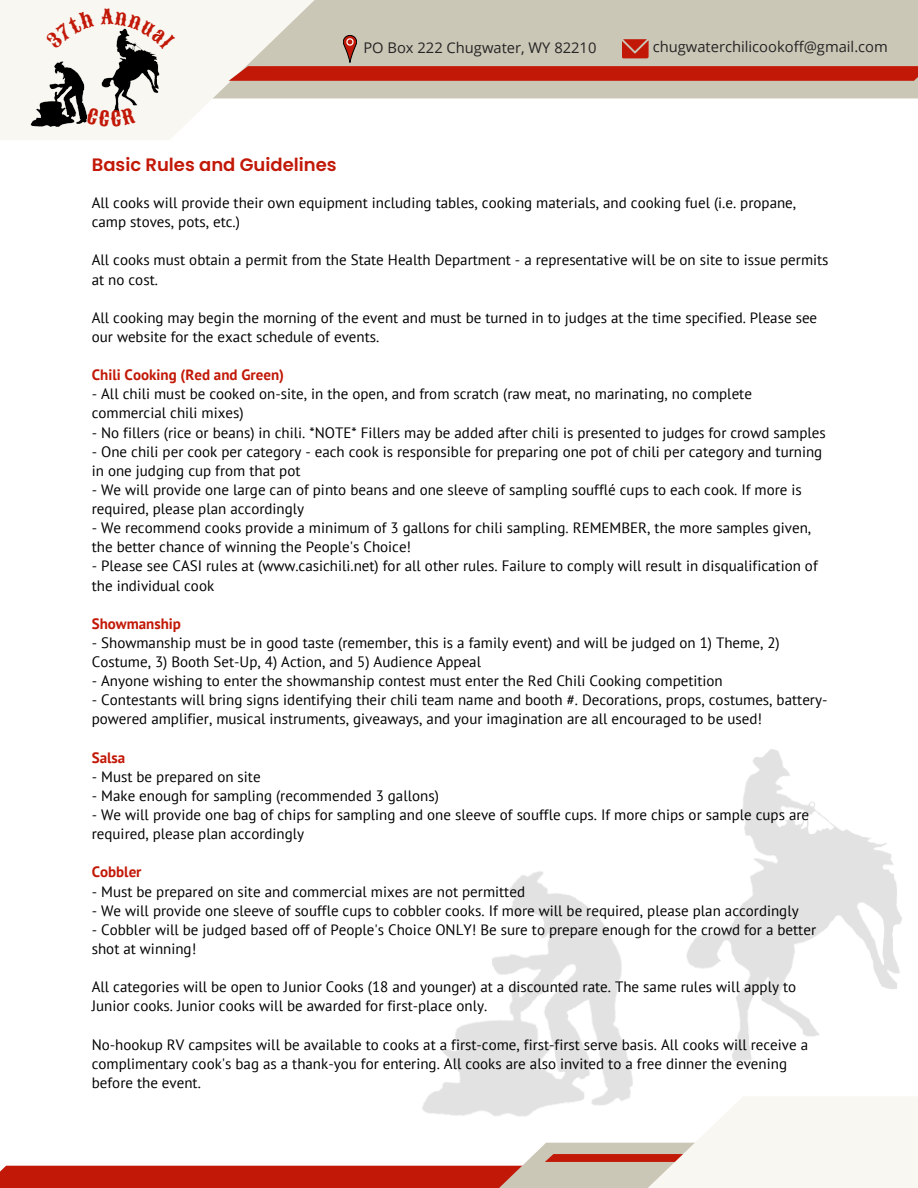
<style>
.page{position:relative;width:918px;height:1188px;background:#fff}
.page>*{position:absolute;margin:0;border:0;box-sizing:border-box;transform-origin:0 0}
.t1{font:600 18px "Poppins";color:#c21807}
.t2{font:15px/19.2px "PT Sans";color:#000}
.t3{font:700 15px "PT Sans";color:#c21807}
.t4{font:14.7px "Open Sans";color:#242424}
</style>
<div class="page">
<div style="left:344px;top:0;width:574px;height:98px;background:#cbc7b7"></div>
<svg style="left:0;top:0;width:344px;height:140px;fill:#f8f7f2"></svg>
<svg style="left:229px;top:35px;width:689px;height:46px;background:#c98e7e"></svg>
<svg style="left:0;top:1146px;width:918px;height:42px"></svg>
<img style="left:28px;top:12px;width:147px;height:123px">
<img style="left:422px;top:749px;width:496px;height:397px">
<div style="left:45px;top:10px;width:49px;height:40px;background:#f8f7f2"></div>
<svg style="left:100px;top:9px;width:75px;height:40px"></svg>
<svg style="left:86px;top:107px;width:50px;height:20px"></svg>
<p class="t4" style="left:363px;top:38px;width:235px">PO Box 222 Chugwater, WY 82210</p>
<p class="t4" style="left:653px;top:37px;width:237px">chugwaterchilicookoff@gmail.com</p>
<p class="t1" style="left:92px;top:152px;width:246px">Basic Rules and Guidelines</p>
<p class="t2" style="left:92px;top:193px;width:706px">All cooks will provide their own equipment including tables, cooking materials, and cooking fuel (i.e. propane, camp stoves, pots, etc.)</p>
<p class="t2" style="left:92px;top:250px;width:738px">All cooks must obtain a permit from the State Health Department - a representative will be on site to issue permits at no cost.</p>
<p class="t2" style="left:92px;top:308px;width:727px">All cooking may begin the morning of the event and must be turned in to judges at the time specified. Please see our website for the exact schedule of events.</p>
<p class="t3" style="left:92px;top:365px;width:194px">Chili Cooking (Red and Green)</p>
<p class="t2" style="left:92px;top:384px;width:662px">- All chili must be cooked on-site, in the open, and from scratch (raw meat, no marinating, no complete commercial chili mixes)</p>
<p class="t2" style="left:92px;top:422px;width:735px">- No fillers (rice or beans) in chili. *NOTE* Fillers may be added after chili is presented to judges for crowd samples</p>
<p class="t2" style="left:92px;top:442px;width:732px">- One chili per cook per category - each cook is responsible for preparing one pot of chili per category and turning in one judging cup from that pot</p>
<p class="t2" style="left:92px;top:480px;width:712px">- We will provide one large can of pinto beans and one sleeve of sampling soufflé cups to each cook. If more is required, please plan accordingly</p>
<p class="t2" style="left:92px;top:518px;width:721px">- We recommend cooks provide a minimum of 3 gallons for chili sampling. REMEMBER, the more samples given, the better chance of winning the People's Choice!</p>
<p class="t2" style="left:92px;top:556px;width:728px">- Please see CASI rules at (www.casichili.net) for all other rules. Failure to comply will result in disqualification of the individual cook</p>
<p class="t3" style="left:92px;top:614px;width:91px">Showmanship</p>
<p class="t2" style="left:92px;top:633px;width:690px">- Showmanship must be in good taste (remember, this is a family event) and will be judged on 1) Theme, 2)<br>Costume, 3) Booth Set-Up, 4) Action, and 5) Audience Appeal</p>
<p class="t2" style="left:92px;top:671px;width:633px">- Anyone wishing to enter the showmanship contest must enter the Red Chili Cooking competition</p>
<p class="t2" style="left:92px;top:690px;width:737px">- Contestants will bring signs identifying their chili team name and booth #. Decorations, props, costumes, battery&shy;powered amplifier, musical instruments, giveaways, and your imagination are all encouraged to be used!</p>
<p class="t3" style="left:92px;top:747px;width:35px">Salsa</p>
<p class="t2" style="left:92px;top:767px;width:170px">- Must be prepared on site</p>
<p class="t2" style="left:92px;top:786px;width:349px">- Make enough for sampling (recommended 3 gallons)</p>
<p class="t2" style="left:92px;top:805px;width:719px">- We will provide one bag of chips for sampling and one sleeve of souffle cups. If more chips or sample cups are required, please plan accordingly</p>
<p class="t3" style="left:92px;top:862px;width:51px">Cobbler</p>
<p class="t2" style="left:92px;top:881px;width:435px">- Must be prepared on site and commercial mixes are not permitted</p>
<p class="t2" style="left:92px;top:901px;width:708px">- We will provide one sleeve of souffle cups to cobbler cooks. If more will be required, please plan accordingly</p>
<p class="t2" style="left:92px;top:920px;width:726px">- Cobbler will be judged based off of People's Choice ONLY! Be sure to prepare enough for the crowd for a better shot at winning!</p>
<p class="t2" style="left:92px;top:977px;width:706px">All categories will be open to Junior Cooks (18 and younger) at a discounted rate. The same rules will apply to<br>Junior cooks. Junior cooks will be awarded for first-place only.</p>
<p class="t2" style="left:92px;top:1034px;width:718px">No-hookup RV campsites will be available to cooks at a first-come, first-first serve basis. All cooks will receive a complimentary cook's bag as a thank-you for entering. All cooks are also invited to a free dinner the evening before the event.</p>
</div>
